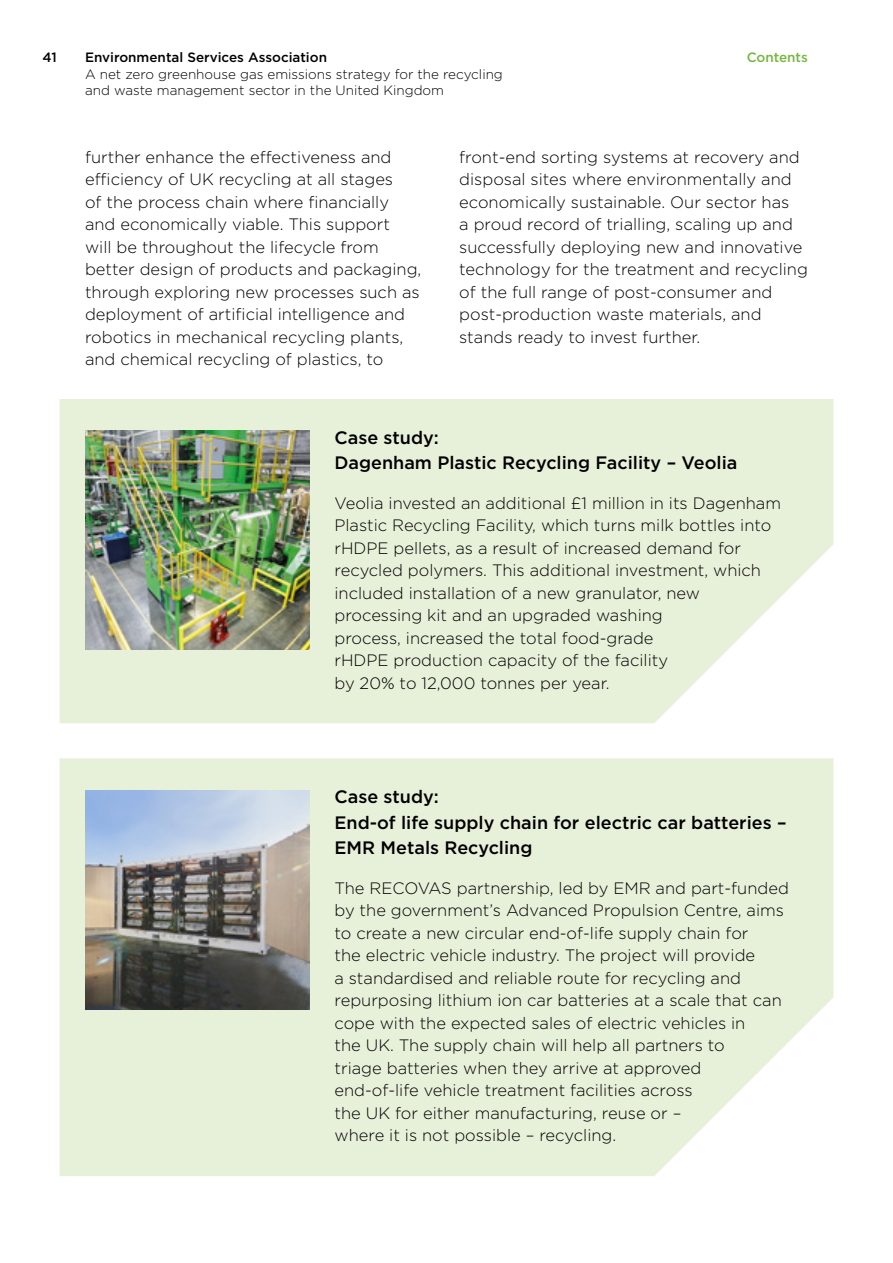
<style>
.page{position:relative;width:893px;height:1263px;background:#fff}
.page>*{position:absolute;margin:0;border:0;box-sizing:border-box;transform-origin:0 0}
.H4_figure_headline_1{font:500 18px/25.5px "Gotham";color:#000}
.t1{font:300 16.5px/22.5px "Gotham";color:#000}
.t2{font:300 13.5px/16.5px "Gotham";color:#000}
.t3{font:500 13.5px "Gotham";color:#000}
.t4{font:500 13.5px "Gotham";color:#75b73f}
</style>
<div class="page">
<svg style="left:60px;top:399px;width:773px;height:324px;background:#e8f0db"></svg>
<div style="left:60px;top:758px;width:773px;height:418px;background:#e7f0d9"></div>
<img style="left:85px;top:431px;width:224px;height:219px">
<img style="left:85px;top:790px;width:224px;height:219px">
<p class="t3" style="left:43px;top:50px;width:16px">41</p>
<p class="t3" style="left:85px;top:50px;width:244px">Environmental Services Association</p>
<p class="t2" style="left:85px;top:66px;width:419px">A net zero greenhouse gas emissions strategy for the recycling and waste management sector in the United Kingdom</p>
<p class="t4" style="left:747px;top:50px;width:63px">Contents</p>
<h1 class="t1" style="left:85px;top:145px;width:338px">further enhance the effectiveness and efficiency of UK recycling at all stages<br>of the process chain where financially and economically viable. This support<br>will be throughout the lifecycle from better design of products and packaging, through exploring new processes such as deployment of artificial intelligence and robotics in mechanical recycling plants, and chemical recycling of plastics, to</h1>
<h1 class="t1" style="left:459px;top:145px;width:350px">front-end sorting systems at recovery and disposal sites where environmentally and economically sustainable. Our sector has<br>a proud record of trialling, scaling up and successfully deploying new and innovative technology for the treatment and recycling of the full range of post-consumer and post-production waste materials, and stands ready to invest further.</h1>
<h4 class="H4_figure_headline_1" style="left:334px;top:424px;width:404px">Case study:<br>Dagenham Plastic Recycling Facility – Veolia</h4>
<h1 class="t1" style="left:334px;top:491px;width:448px">Veolia invested an additional £1 million in its Dagenham Plastic Recycling Facility, which turns milk bottles into rHDPE pellets, as a result of increased demand for recycled polymers. This additional investment, which included installation of a new granulator, new processing kit and an upgraded washing<br>process, increased the total food-grade<br>rHDPE production capacity of the facility<br>by 20% to 12,000 tonnes per year.</h1>
<h4 class="H4_figure_headline_1" style="left:334px;top:783px;width:454px">Case study:<br>End-of life supply chain for electric car batteries –<br>EMR Metals Recycling</h4>
<h1 class="t1" style="left:334px;top:876px;width:456px">The RECOVAS partnership, led by EMR and part-funded by the government’s Advanced Propulsion Centre, aims to create a new circular end-of-life supply chain for<br>the electric vehicle industry. The project will provide<br>a standardised and reliable route for recycling and repurposing lithium ion car batteries at a scale that can cope with the expected sales of electric vehicles in<br>the UK. The supply chain will help all partners to<br>triage batteries when they arrive at approved end-of-life vehicle treatment facilities across<br>the UK for either manufacturing, reuse or –<br>where it is not possible – recycling.</h1>
</div>
